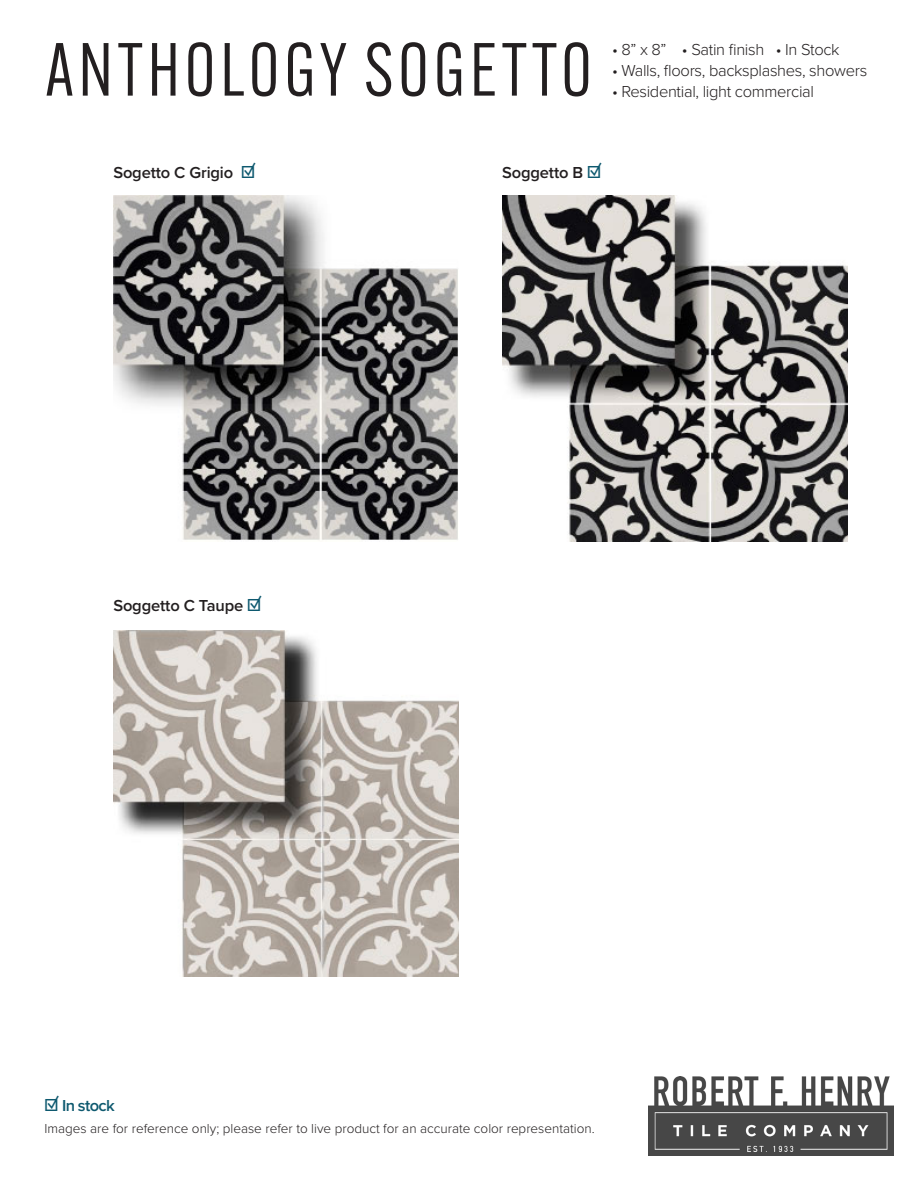
<style>
.page{position:relative;width:918px;height:1188px;background:#fff}
.page>*{position:absolute;margin:0;border:0;box-sizing:border-box;transform-origin:0 0}
.t1{font:73.5px "Alternate Gothic ATF";letter-spacing:.06em;color:#231f20}
.t2{font:300 16.5px "Proxima Nova";letter-spacing:-.02em;color:#231f20}
.t3{font:600 16.5px "Proxima Nova";letter-spacing:-.01em;color:#231f20}
.t4{font:600 16.5px "Proxima Nova";letter-spacing:-.04em;color:#0e596f}
.t5{font:300 13.5px "Proxima Nova";color:#231f20}
.s1{font-size:21px;color:#0e596f}
.s2{font-size:21px}
</style>
<div class="page">
<img style="left:113px;top:630px;width:345px;height:346px">
<img style="left:113px;top:196px;width:345px;height:344px">
<img style="left:502px;top:196px;width:345px;height:346px">
<img style="left:648px;top:1076px;width:245px;height:80px">
<p class="t1" style="left:45px;top:25px;width:548px">ANTHOLOGY SOGETTO</p>
<p class="t2" style="left:612px;top:37px;width:229px">• 8” x 8” • Satin finish • In Stock</p>
<p class="t2" style="left:612px;top:58px;width:257px">• Walls, floors, backsplashes, showers</p>
<p class="t2" style="left:612px;top:79px;width:204px">• Residential, light commercial</p>
<p class="t3" style="left:113px;top:160px;width:143px">Sogetto C Grigio <span class="s1">☑</span></p>
<p class="t3" style="left:502px;top:160px;width:100px">Soggetto B <span class="s1">☑</span></p>
<p class="t3" style="left:113px;top:593px;width:149px">Soggetto C Taupe <span class="s1">☑</span></p>
<p class="t4" style="left:44px;top:1093px;width:72px"><span class="s2">☑</span> In stock</p>
<p class="t5" style="left:44px;top:1119px;width:552px">Images are for reference only; please refer to live product for an accurate color representation.</p>
</div>
